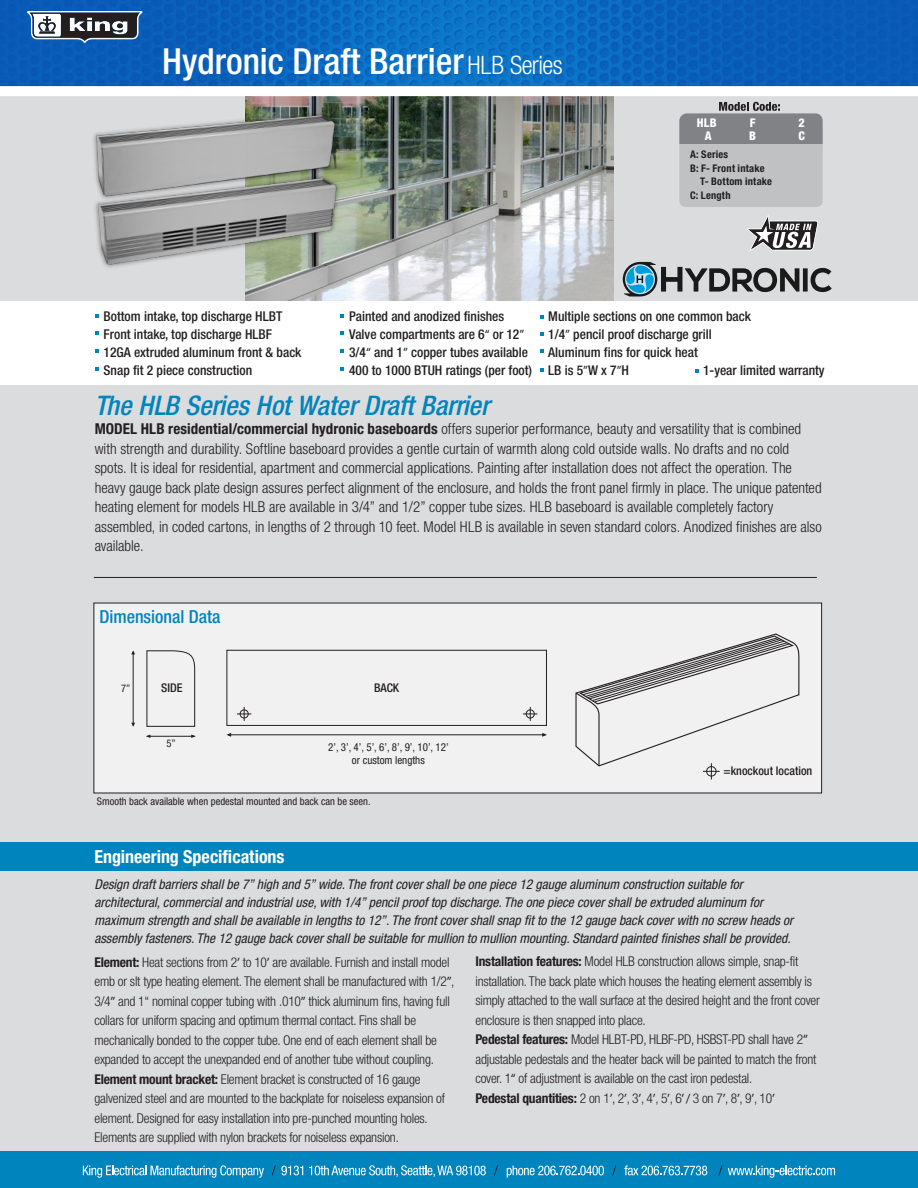
<style>
.page{position:relative;width:918px;height:1188px;background:#dbdcdd}
.page>*{position:absolute;margin:0;border:0;box-sizing:border-box;transform-origin:0 0}
.t1{font:500 condensed 36px "Helvetica Neue LT Std";color:#fff}
.t2{font:italic 500 condensed 27px "Helvetica Neue LT Std";letter-spacing:-.005em;color:#0084be}
.t3{font:700 condensed 18px "Helvetica Neue LT Std";color:#fff}
.t4{font:500 condensed 18px "Helvetica Neue LT Std";color:#0084be}
.t5{font:300 condensed 15px/19.5px "Helvetica Neue LT Std";color:#231f20}
.t6{font:300 condensed 13.5px/19.5px "Helvetica Neue LT Std";letter-spacing:-.015em;color:#231f20}
.t7{font:italic condensed 13.5px/18px "Helvetica Neue LT Std";color:#231f20}
.t8{font:500 condensed 13.5px/18px "Helvetica Neue LT Std";color:#231f20}
.t9{font:500 condensed 12px "Helvetica Neue LT Std";color:#231f20}
.t10{font:800 condensed 12px/13.4px "Helvetica Neue LT Std";color:#fff}
.t11{font:condensed 10.95px/13.2px "Helvetica Neue LT Std";color:#231f20;text-align:center}
.t12{font:condensed 10.5px "Helvetica Neue LT Std";color:#231f20}
.t13{font:700 condensed 10.5px "Helvetica Neue LT Std";letter-spacing:.02em;color:#231f20}
.s1{font-weight:300;font-size:25.5px}
.s2{font-family:"Myriad Pro";font-weight:400;font-stretch:normal}
.s3{font-weight:700}
</style>
<div class="page">
<div style="left:0;top:1151px;width:918px;height:37px;background:#0084be"></div>
<svg style="left:83px;top:1165px;width:181px;height:13px"></svg>
<svg style="left:309px;top:1165px;width:177px;height:12px"></svg>
<svg style="left:507px;top:1166px;width:97px;height:12px"></svg>
<svg style="left:624px;top:1165px;width:83px;height:10px"></svg>
<svg style="left:272px;top:1165px;width:31px;height:10px"></svg>
<svg style="left:494px;top:1165px;width:4px;height:10px"></svg>
<svg style="left:612px;top:1165px;width:4px;height:10px"></svg>
<svg style="left:718px;top:1165px;width:117px;height:13px"></svg>
<svg style="left:0;top:86px;width:918px;height:9px;background:#fbfcfd"></svg>
<img style="left:0;top:0;width:918px;height:86px">
<img style="left:245px;top:96px;width:369px;height:206px">
<img style="left:93px;top:103px;width:256px;height:63px">
<img style="left:96px;top:115px;width:239px;height:51px">
<img style="left:95px;top:166px;width:255px;height:112px">
<img style="left:98px;top:178px;width:239px;height:87px">
<hr style="left:0;top:95px;width:918px;height:1px;background:#fff">
<div style="left:0;top:302px;width:918px;height:83px;background:#fff"></div>
<svg style="left:746px;top:215px;width:72px;height:36px"></svg>
<div style="left:0;top:842px;width:918px;height:29px;background:#0084be"></div>
<div style="left:94px;top:603px;width:728px;height:190px;background:#f1f1f2"></div>
<hr style="left:133px;top:652px;width:1px;height:74px;background:#231f20">
<hr style="left:147px;top:736px;width:48px;height:1px;background:#231f20">
<svg style="left:146px;top:650px;width:49px;height:77px"></svg>
<hr style="left:94px;top:577px;width:723px;height:1px;background:#231f20">
<svg style="left:95px;top:314px;width:4px;height:4px"></svg>
<svg style="left:95px;top:331px;width:4px;height:4px"></svg>
<svg style="left:95px;top:349px;width:4px;height:4px"></svg>
<svg style="left:95px;top:367px;width:4px;height:4px"></svg>
<svg style="left:340px;top:314px;width:4px;height:4px"></svg>
<svg style="left:341px;top:367px;width:3px;height:4px"></svg>
<svg style="left:340px;top:331px;width:4px;height:4px"></svg>
<svg style="left:340px;top:349px;width:4px;height:4px"></svg>
<svg style="left:540px;top:315px;width:4px;height:4px"></svg>
<svg style="left:540px;top:368px;width:4px;height:4px"></svg>
<svg style="left:540px;top:332px;width:4px;height:4px"></svg>
<svg style="left:540px;top:349px;width:4px;height:4px"></svg>
<svg style="left:695px;top:370px;width:4px;height:3px"></svg>
<div style="left:227px;top:650px;width:320px;height:76px;border:1px solid #231f20"></div>
<hr style="left:228px;top:735px;width:318px;height:1px;background:#231f20">
<svg style="left:542px;top:733px;width:5px;height:4px"></svg>
<svg style="left:523px;top:707px;width:14px;height:14px"></svg>
<svg style="left:237px;top:707px;width:14px;height:14px"></svg>
<svg style="left:575px;top:633px;width:225px;height:146px"></svg>
<svg style="left:679px;top:102px;width:144px;height:105px;background:#acaeaf"></svg>
<svg style="left:27px;top:11px;width:116px;height:32px;background:#667589"></svg>
<div style="left:803px;top:268px;width:5px;height:24px;background:#1a1a1a"></div>
<svg style="left:811px;top:268px;width:21px;height:24px"></svg>
<svg style="left:623px;top:262px;width:176px;height:35px"></svg>
<h1 class="t1" style="left:162px;top:39px;width:402px">Hydronic Draft Barrier <span class="s1">HLB Series</span></h1>
<p class="t10" style="left:697px;top:116px;width:21px;text-align:center">HLB<br>A</p>
<p class="t10" style="left:749px;top:116px;width:8px">F<br>B</p>
<p class="t10" style="left:798px;top:116px;width:8px">2<br>C</p>
<p class="t13" style="left:690px;top:148px;width:40px">A: Series</p>
<p class="t13" style="left:690px;top:162px;width:76px">B: F- Front intake</p>
<p class="t13" style="left:700px;top:175px;width:73px">T- Bottom intake</p>
<p class="t13" style="left:690px;top:189px;width:42px">C: Length</p>
<p class="t8" style="left:104px;top:307px;width:199px">Bottom intake, top discharge HLBT Front intake, top discharge HLBF 12GA extruded aluminum front &amp; back Snap fit 2 piece construction</p>
<p class="t8" style="left:349px;top:307px;width:184px">Painted and anodized finishes<br>Valve compartments are 6<span class="s2">“</span> or 12<span class="s2">”<br></span>3/4<span class="s2">“</span> and 1<span class="s2">”</span> copper tubes available<br>400 to 1000 BTUH ratings (per foot)</p>
<p class="t8" style="left:548px;top:307px;width:204px">Multiple sections on one common back<br>1/4<span class="s2">”</span> pencil proof discharge grill<br>Aluminum fins for quick heat<br>LB is 5<span class="s2">”</span>W x 7<span class="s2">”</span>H</p>
<p class="t8" style="left:703px;top:361px;width:123px">1-year limited warranty</p>
<h2 class="t2" style="left:95px;top:389px;width:396px">The HLB Series Hot Water Draft Barrier</h2>
<p class="t5" style="left:95px;top:419px;width:729px"><span class="s3">MODEL HLB residential/commercial hydronic baseboards</span> offers superior performance, beauty and versatility that is combined with strength and durability. Softline baseboard provides a gentle curtain of warmth along cold outside walls. No drafts and no cold spots. It is ideal for residential, apartment and commercial applications. Painting after installation does not affect the operation. The heavy gauge back plate design assures perfect alignment of the enclosure, and holds the front panel firmly in place. The unique patented heating element for models HLB are available in 3/4” and 1/2” copper tube sizes. HLB baseboard is available completely factory assembled, in coded cartons, in lengths of 2 through 10 feet. Model HLB is available in seven standard colors. Anodized finishes are also available.</p>
<h3 class="t4" style="left:99px;top:605px;width:123px">Dimensional Data</h3>
<p class="t12" style="left:121px;top:682px;width:11px">7”</p>
<p class="t9" style="left:161px;top:680px;width:23px">SIDE</p>
<p class="t9" style="left:374px;top:680px;width:27px">BACK</p>
<p class="t12" style="left:167px;top:738px;width:11px">5”</p>
<p class="t11" style="left:328px;top:740px;width:122px">2’, 3’, 4’, 5’, 6’, 8’, 9’, 10’, 12’ or custom lengths</p>
<p class="t12" style="left:97px;top:795px;width:275px">Smooth back available when pedestal mounted and back can be seen.</p>
<h3 class="t3" style="left:94px;top:846px;width:192px">Engineering Specifications</h3>
<p class="t9" style="left:724px;top:764px;width:90px">=knockout location</p>
<p class="t7" style="left:95px;top:876px;width:700px">Design draft barriers shall be 7” high and 5” wide. The front cover shall be one piece 12 gauge aluminum construction suitable for architectural, commercial and industrial use, with 1/4” pencil proof top discharge. The one piece cover shall be extruded aluminum for maximum strength and shall be available in lengths to 12”. The front cover shall snap fit to the 12 gauge back cover with no screw heads or assembly fasteners. The 12 gauge back cover shall be suitable for mullion to mullion mounting. Standard painted finishes shall be provided.</p>
<p class="t6" style="left:94px;top:952px;width:362px"><span class="s3">Element:</span> Heat sections from 2<span class="s2">’</span> to 10<span class="s2">’</span> are available. Furnish and install model emb or slt type heating element. The element shall be manufactured with 1/2<span class="s2">”</span>, 3/4<span class="s2">”</span> and 1“ nominal copper tubing with .010<span class="s2">”</span> thick aluminum fins, having full collars for uniform spacing and optimum thermal contact. Fins shall be mechanically bonded to the copper tube. One end of each element shall be expanded to accept the unexpanded end of another tube without coupling.<br><span class="s3">Element mount bracket:</span> Element bracket is constructed of 16 gauge galvenized steel and are mounted to the backplate for noiseless expansion of element. Designed for easy installation into pre-punched mounting holes.<br>Elements are supplied with nylon brackets for noiseless expansion.</p>
<p class="t6" style="left:476px;top:952px;width:346px"><span class="s3">Installation features:</span> Model HLB construction allows simple, snap-fit installation. The back plate which houses the heating element assembly is simply attached to the wall surface at the desired height and the front cover enclosure is then snapped into place.<br><span class="s3">Pedestal features:</span> Model HLBT-PD, HLBF-PD, HSBST-PD shall have 2<span class="s2">” </span>adjustable pedestals and the heater back will be painted to match the front cover. 1<span class="s2">“</span> of adjustment is available on the cast iron pedestal.<br><span class="s3">Pedestal quantities:</span> 2 on 1<span class="s2">’</span>, 2<span class="s2">’</span>, 3<span class="s2">’</span>, 4<span class="s2">’</span>, 5<span class="s2">’</span>, 6<span class="s2">’ /</span> 3 on 7<span class="s2">’</span>, 8<span class="s2">’</span>, 9<span class="s2">’</span>, 10<span class="s2">’</span></p>
</div>
